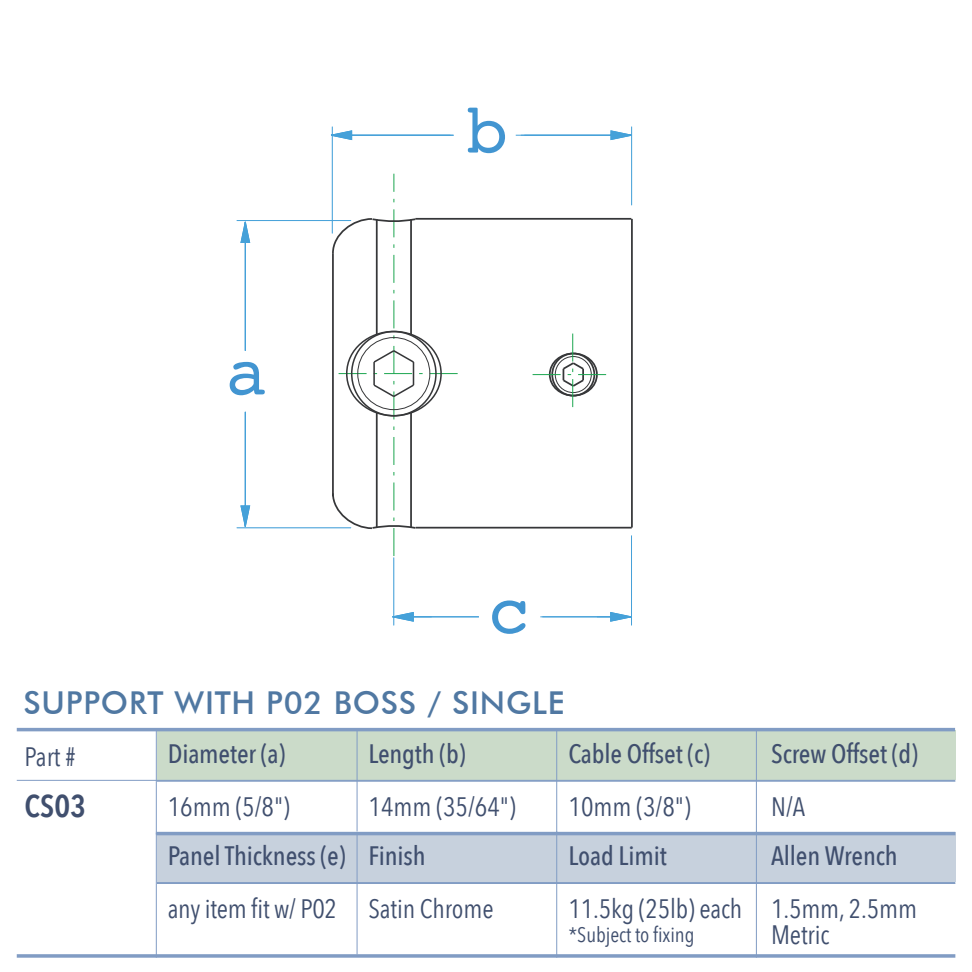
<style>
.page{position:relative;width:972px;height:972px;background:#fff}
.page>*{position:absolute;margin:0;border:0;box-sizing:border-box;transform-origin:0 0}
.t1{font:70.17px "Courier";color:#4295d1}
.t2{font:500 31.5px "Futura BT";letter-spacing:.025em;color:#5078a2}
.t3{font:600 31.5px "Avenir Next Condensed";color:#404f6e}
.t4{font:26.6px/26.2px "Avenir Next Condensed";letter-spacing:-.005em;color:#404f6e}
.t5{font:500 26.6px "Avenir Next Condensed";letter-spacing:-.005em;color:#404f6e}
.t6{font:21px "Avenir Next Condensed";letter-spacing:-.005em;color:#404f6e}
</style>
<div class="page">
<div style="left:157px;top:832px;width:797px;height:49px;background:#c7d1dd"></div>
<div style="left:157px;top:730px;width:797px;height:49px;background:#cbdbc9"></div>
<svg style="left:17px;top:727px;width:937px;height:4px;background:#9cb1d0"></svg>
<hr style="left:17px;top:780px;width:937px;height:1px;background:#819cc4">
<hr style="left:157px;top:780px;width:798px;height:1px;background:#819cc4">
<hr style="left:156px;top:729px;width:1px;height:103px;background:#819cc4">
<hr style="left:356px;top:729px;width:1px;height:102px;background:#819cc4">
<hr style="left:556px;top:729px;width:1px;height:103px;background:#819cc4">
<hr style="left:755px;top:729px;width:1px;height:103px;background:#819cc4">
<svg style="left:157px;top:831px;width:798px;height:4px;background:#9ab0cf"></svg>
<hr style="left:157px;top:882px;width:798px;height:1px;background:#819cc4">
<hr style="left:156px;top:831px;width:1px;height:124px;background:#819cc4">
<hr style="left:356px;top:831px;width:1px;height:123px;background:#819cc4">
<hr style="left:556px;top:831px;width:1px;height:124px;background:#819cc4">
<hr style="left:755px;top:831px;width:1px;height:124px;background:#819cc4">
<hr style="left:17px;top:954px;width:938px;height:3px;background:#819cc4">
<hr style="left:415px;top:218px;width:216px;height:2px;background:#363739">
<hr style="left:631px;top:219px;width:1px;height:308px;background:#363739">
<hr style="left:415px;top:526px;width:216px;height:2px;background:#363739">
<svg style="left:392px;top:612px;width:87px;height:9px"></svg>
<hr style="left:392px;top:616px;width:87px;height:1px;background:#45a1d9">
<svg style="left:540px;top:612px;width:91px;height:9px"></svg>
<hr style="left:542px;top:616px;width:89px;height:1px;background:#45a1d9">
<hr style="left:631px;top:535px;width:1px;height:90px;background:#45a1d9">
<hr style="left:393px;top:557px;width:1px;height:68px;background:#45a1d9">
<svg style="left:331px;top:131px;width:123px;height:9px"></svg>
<hr style="left:331px;top:135px;width:122px;height:1px;background:#45a1d9">
<svg style="left:515px;top:131px;width:116px;height:9px"></svg>
<hr style="left:524px;top:135px;width:107px;height:1px;background:#45a1d9">
<hr style="left:332px;top:127px;width:1px;height:106px;background:#45a1d9">
<hr style="left:631px;top:127px;width:1px;height:78px;background:#45a1d9">
<svg style="left:241px;top:221px;width:9px;height:130px"></svg>
<hr style="left:245px;top:222px;width:1px;height:129px;background:#45a1d9">
<svg style="left:241px;top:412px;width:9px;height:115px"></svg>
<hr style="left:245px;top:412px;width:1px;height:114px;background:#45a1d9">
<hr style="left:237px;top:527px;width:114px;height:1px;background:#45a1d9">
<hr style="left:237px;top:220px;width:114px;height:1px;background:#45a1d9">
<svg style="left:331px;top:174px;width:131px;height:382px"></svg>
<hr style="left:332px;top:253px;width:2px;height:243px;background:#363739">
<svg style="left:532px;top:333px;width:75px;height:75px"></svg>
<h1 class="t1" style="left:465px;top:76px;width:44px">b</h1>
<h1 class="t1" style="left:225px;top:318px;width:44px">a</h1>
<h1 class="t1" style="left:488px;top:556px;width:44px">c</h1>
<p class="t2" style="left:23px;top:683px;width:542px">SUPPORT WITH P02 BOSS / SINGLE</p>
<p class="t5" style="left:168px;top:737px;width:119px">Diameter (a)</p>
<p class="t4" style="left:168px;top:792px;width:124px">16mm (5/8")</p>
<p class="t5" style="left:568px;top:737px;width:143px">Cable Offset (c)</p>
<p class="t4" style="left:568px;top:792px;width:124px">10mm (3/8")</p>
<p class="t5" style="left:368px;top:737px;width:98px">Length (b)</p>
<p class="t4" style="left:368px;top:792px;width:149px">14mm (35/64")</p>
<p class="t4" style="left:25px;top:741px;width:52px">Part #</p>
<p class="t3" style="left:25px;top:778px;width:63px">CS03</p>
<p class="t5" style="left:168px;top:839px;width:179px">Panel Thickness (e)</p>
<p class="t4" style="left:168px;top:894px;width:171px">any item fit w/ P02</p>
<p class="t5" style="left:368px;top:839px;width:59px">Finish</p>
<p class="t4" style="left:368px;top:894px;width:126px">Satin Chrome</p>
<p class="t5" style="left:568px;top:839px;width:100px">Load Limit</p>
<p class="t4" style="left:568px;top:894px;width:175px">11.5kg (25lb) each</p>
<p class="t6" style="left:568px;top:917px;width:127px">*Subject to fixing</p>
<p class="t5" style="left:770px;top:737px;width:148px">Screw Offset (d)</p>
<p class="t4" style="left:770px;top:792px;width:36px">N/A</p>
<p class="t5" style="left:770px;top:839px;width:128px">Allen Wrench</p>
<p class="t4" style="left:770px;top:894px;width:147px">1.5mm, 2.5mm<br>Metric</p>
</div>
